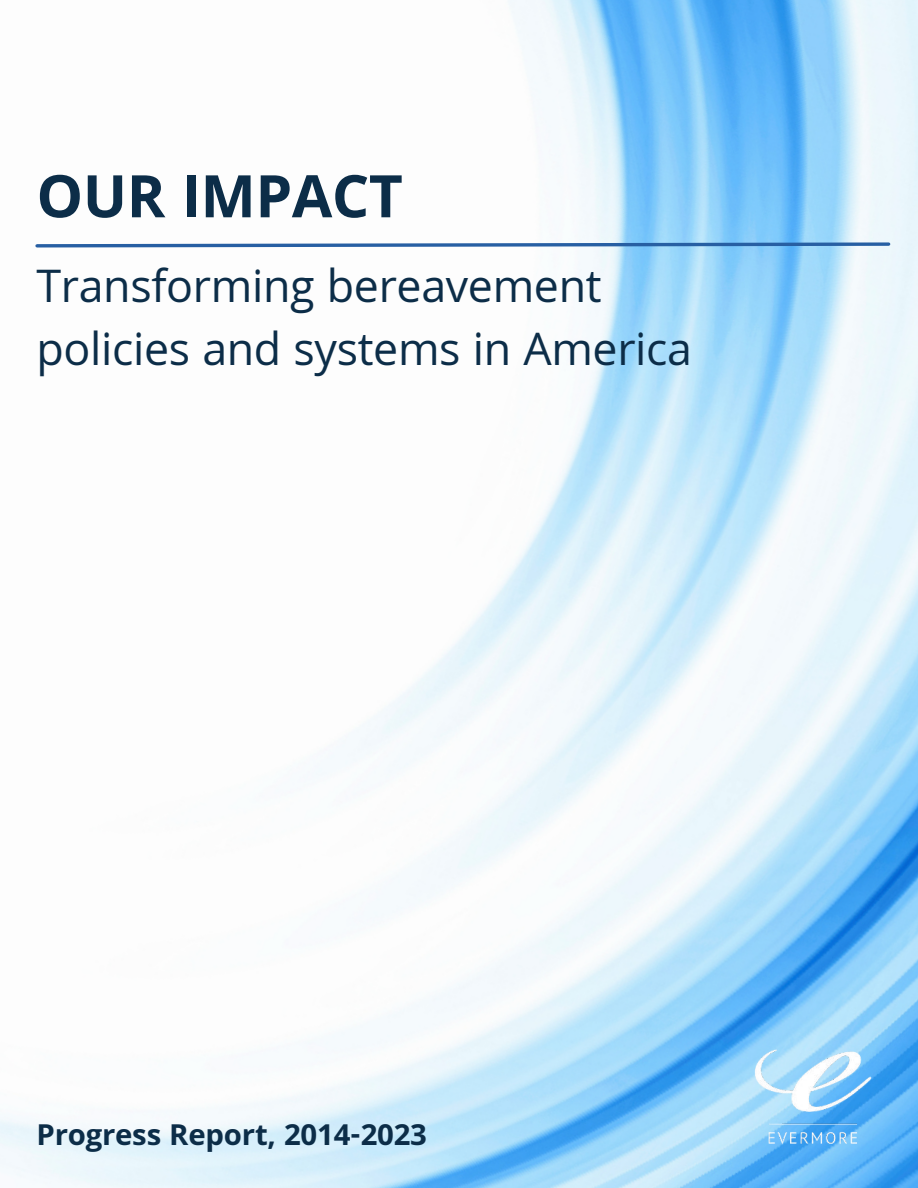
<style>
.page{position:relative;width:918px;height:1188px;background:#fff}
.page>*{position:absolute;margin:0;border:0;box-sizing:border-box;transform-origin:0 0}
.t1{font:700 63px "Khula";letter-spacing:-.005em;color:#0c2d48}
.t2{font:48px "Khula";letter-spacing:-.005em;color:#0c2d48}
.t3{font:700 31.5px "Khula";letter-spacing:-.005em;color:#0c2d48}
</style>
<div class="page">
<img style="left:0;top:0;width:918px;height:1188px">
<img style="left:750px;top:1034px;width:125px;height:125px">
<svg style="left:34px;top:241px;width:858px;height:8px"></svg>
<h1 class="t1" style="left:36px;top:159px;width:368px">OUR IMPACT</h1>
<p class="t2" style="left:36px;top:257px;width:567px">Transforming bereavement</p>
<p class="t2" style="left:36px;top:321px;width:657px">policies and systems in America</p>
<p class="t3" style="left:36px;top:1116px;width:392px">Progress Report, 2014-2023</p>
</div>
